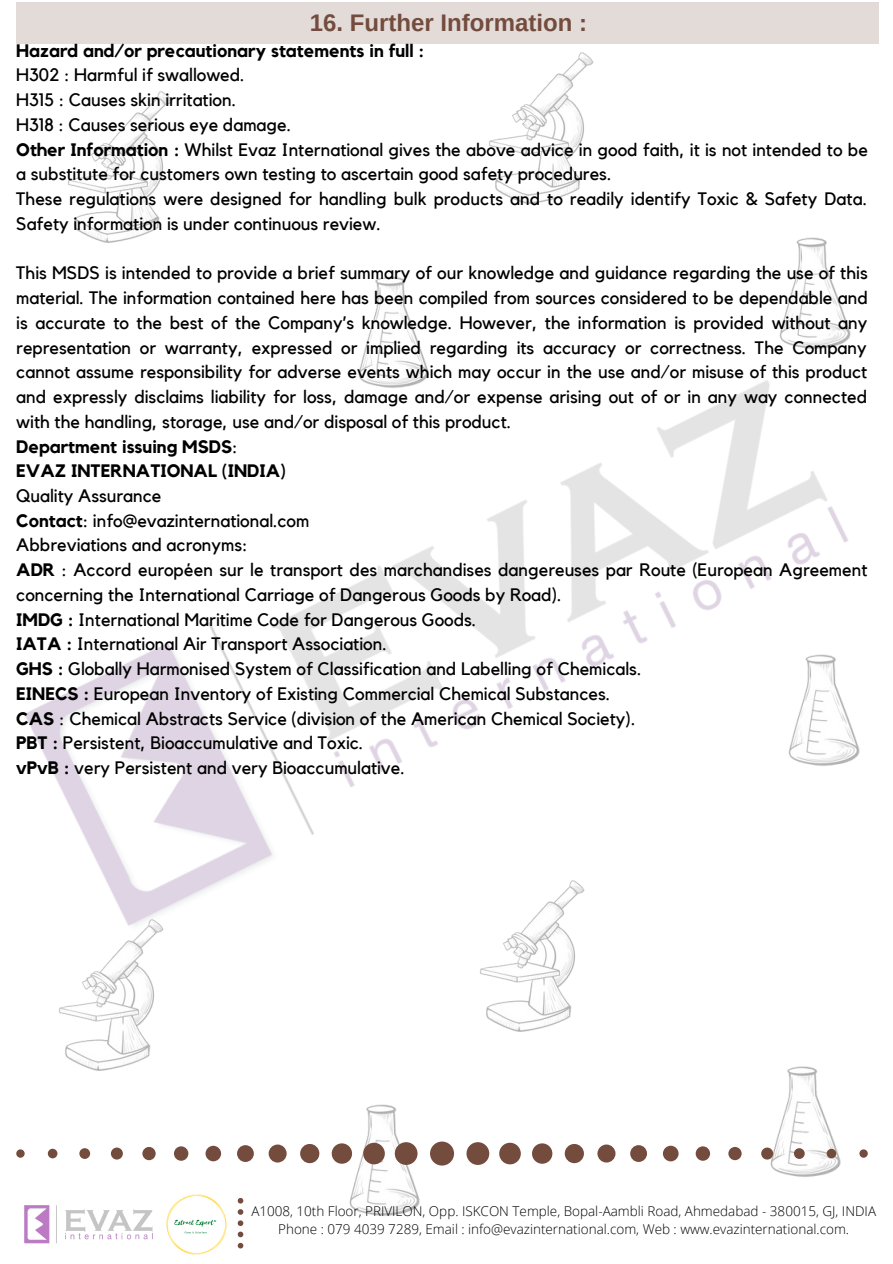
<style>
.page{position:relative;width:893px;height:1264px;background:#fff}
.page>*{position:absolute;margin:0;border:0;box-sizing:border-box;transform-origin:0 0}
.t1{font:700 24px "Arimo";color:#734c3e}
.t2{font:18px/24.8px "Kollektif";color:#000}
.t3{font:700 18px "Kollektif";color:#000}
.t4{font:300 13.5px "Open Sans";color:#000}
.s1{font-weight:700}
.s2{font-weight:400}
</style>
<div class="page">
<img style="left:349px;top:1104px;width:71px;height:112px">
<img style="left:771px;top:1066px;width:69px;height:111px">
<img style="left:24px;top:380px;width:824px;height:524px">
<img style="left:779px;top:237px;width:72px;height:112px">
<img style="left:489px;top:52px;width:105px;height:152px">
<img style="left:335px;top:276px;width:111px;height:129px">
<img style="left:68px;top:91px;width:105px;height:152px">
<img style="left:765px;top:626px;width:95px;height:157px">
<img style="left:455px;top:851px;width:145px;height:181px">
<img style="left:34px;top:890px;width:145px;height:181px">
<svg style="left:16px;top:1141px;width:851px;height:24px"></svg>
<img style="left:24px;top:1205px;width:129px;height:37px">
<svg style="left:238px;top:1198px;width:5px;height:50px"></svg>
<img style="left:166px;top:1194px;width:61px;height:60px">
<div style="left:16px;top:3px;width:862px;height:41px;background:#e3dbd8"></div>
<p class="t1" style="left:310px;top:9px;width:279px">16. Further Information :</p>
<p class="t3" style="left:16px;top:42px;width:409px">Hazard and/or precautionary statements in full :</p>
<p class="t2" style="left:16px;top:63px;width:230px">H302 : Harmful if swallowed.</p>
<p class="t2" style="left:16px;top:88px;width:221px">H315 : Causes skin irritation.</p>
<p class="t2" style="left:16px;top:113px;width:276px">H318 : Causes serious eye damage.</p>
<p class="t2" style="left:16px;top:138px;width:853px"><span class="s1">Other Information :</span> Whilst Evaz International gives the above advice in good faith, it is not intended to be a substitute for customers own testing to ascertain good safety procedures.</p>
<p class="t2" style="left:16px;top:187px;width:852px">These regulations were designed for handling bulk products and to readily identify Toxic &amp; Safety Data.<br>Safety information is under continuous review.</p>
<p class="t2" style="left:16px;top:261px;width:853px;text-align:justify">This MSDS is intended to provide a brief summary of our knowledge and guidance regarding the use of this material. The information contained here has been compiled from sources considered to be dependable and is accurate to the best of the Company’s knowledge. However, the information is provided without any representation or warranty, expressed or implied regarding its accuracy or correctness. The Company cannot assume responsibility for adverse events which may occur in the use and/or misuse of this product and expressly disclaims liability for loss, damage and/or expense arising out of or in any way connected with the handling, storage, use and/or disposal of this product.</p>
<p class="t3" style="left:16px;top:438px;width:223px">Department issuing MSDS<span class="s2">:</span></p>
<p class="t3" style="left:16px;top:462px;width:271px">EVAZ INTERNATIONAL (INDIA)</p>
<p class="t2" style="left:16px;top:484px;width:147px">Quality Assurance</p>
<p class="t2" style="left:16px;top:509px;width:294px"><span class="s1">Contact</span>: info@evazinternational.com</p>
<p class="t2" style="left:16px;top:533px;width:233px">Abbreviations and acronyms:</p>
<p class="t2" style="left:16px;top:558px;width:852px"><span class="s1">ADR</span> : Accord européen sur le transport des marchandises dangereuses par Route (European Agreement concerning the International Carriage of Dangerous Goods by Road).</p>
<p class="t2" style="left:16px;top:607px;width:461px"><span class="s1">IMDG :</span> International Maritime Code for Dangerous Goods.</p>
<p class="t2" style="left:16px;top:632px;width:372px"><span class="s1">IATA :</span> International Air Transport Association.</p>
<p class="t2" style="left:16px;top:657px;width:626px"><span class="s1">GHS :</span> Globally Harmonised System of Classification and Labelling of Chemicals.</p>
<p class="t2" style="left:16px;top:682px;width:595px"><span class="s1">EINECS :</span> European Inventory of Existing Commercial Chemical Substances.</p>
<p class="t2" style="left:16px;top:706px;width:620px"><span class="s1">CAS</span> : Chemical Abstracts Service (division of the American Chemical Society).</p>
<p class="t2" style="left:16px;top:731px;width:348px"><span class="s1">PBT :</span> Persistent, Bioaccumulative and Toxic.</p>
<p class="t2" style="left:16px;top:756px;width:390px"><span class="s1">vPvB :</span> very Persistent and very Bioaccumulative.</p>
<p class="t4" style="left:251px;top:1201px;width:626px">A1008, 10th Floor, PRIVILON, Opp. ISKCON Temple, Bopal-Aambli Road, Ahmedabad - 380015, GJ, INDIA</p>
<p class="t4" style="left:278px;top:1219px;width:572px">Phone : 079 4039 7289, Email : info@evazinternational.com, Web : www.evazinternational.com.</p>
</div>
